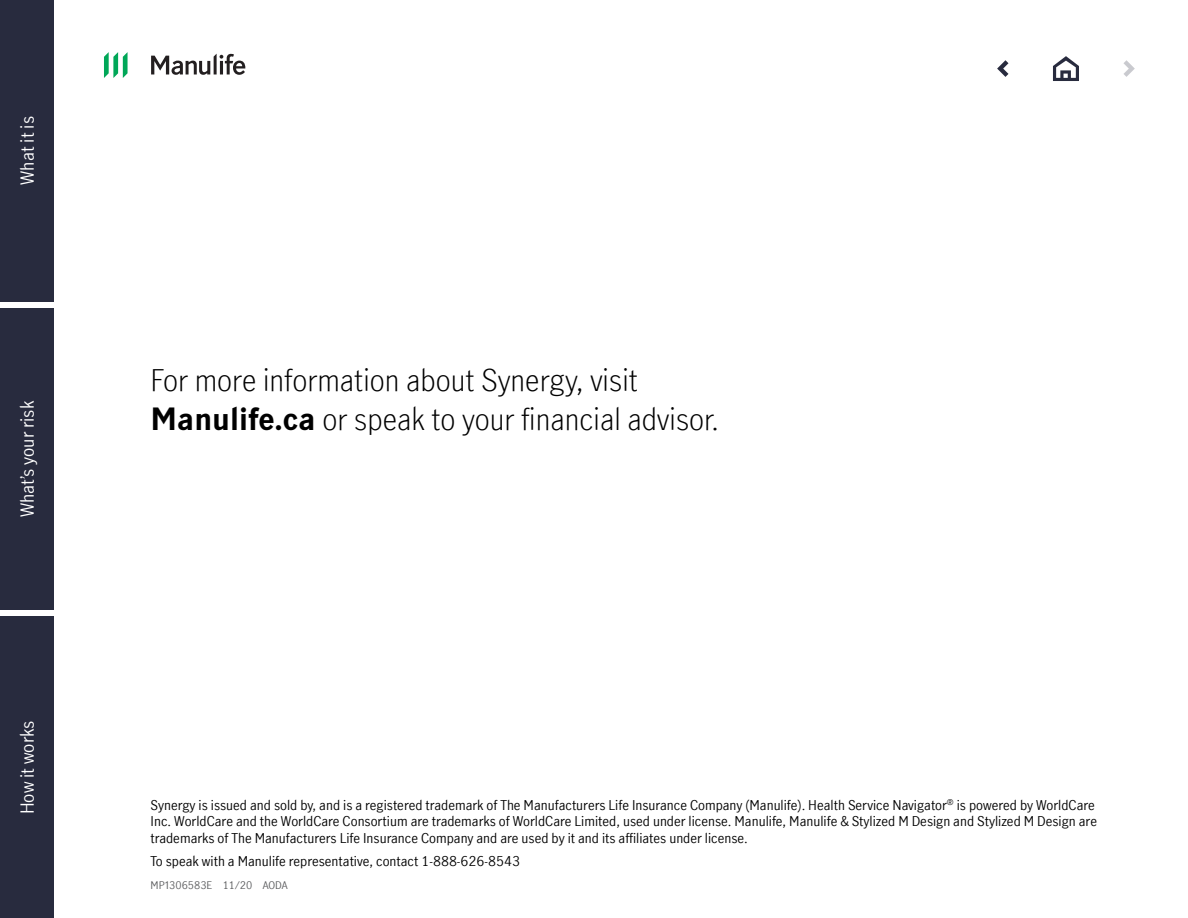
<style>
.page{position:relative;width:1188px;height:918px;background:#fff}
.page>*{position:absolute;margin:0;border:0;box-sizing:border-box;transform-origin:0 0}
.Headline_6_-_20_24{font:300 30px/39px "Manulife JH Sans Test 4 2";color:#000}
.t1{font:18px "Manulife JH Sans Test 4 2";color:#fff}
.Caption_2_-_9_11{font:13.5px/16.5px "Manulife JH Sans Test 4 2";color:#000}
.Job_code_date_-_7_10{font:10.5px "Manulife JH Sans Test 4 2";color:#58595b}
.s1{font-weight:700}
</style>
<div class="page">
<div style="left:0;top:0;width:54px;height:301px;background:#282b3e"></div>
<div style="left:0;top:617px;width:54px;height:301px;background:#282b3e"></div>
<div style="left:0;top:308px;width:54px;height:302px;background:#282b3e"></div>
<svg style="left:151px;top:54px;width:94px;height:21px"></svg>
<svg style="left:104px;top:52px;width:24px;height:26px"></svg>
<svg style="left:997px;top:60px;width:11px;height:17px"></svg>
<svg style="left:1053px;top:56px;width:26px;height:25px"></svg>
<svg style="left:1123px;top:60px;width:12px;height:17px"></svg>
<h2 class="t1" style="left:15px;top:185px;width:70px;rotate:-90deg">What it is</h2>
<h2 class="t1" style="left:15px;top:517px;width:118px;rotate:-90deg">What’s your risk</h2>
<h2 class="t1" style="left:15px;top:814px;width:95px;rotate:-90deg">How it works</h2>
<p class="Headline_6_-_20_24" style="left:151px;top:359px;width:570px">For more information about Synergy, visit<br><span class="s1">Manulife.ca</span> or speak to your financial advisor.</p>
<p class="Caption_2_-_9_11" style="left:151px;top:796px;width:948px">Synergy is issued and sold by, and is a registered trademark of The Manufacturers Life Insurance Company (Manulife). Health Service Navigator<sup>®</sup> is powered by WorldCare<br>Inc. WorldCare and the WorldCare Consortium are trademarks of WorldCare Limited, used under license. Manulife, Manulife &amp; Stylized M Design and Stylized M Design are trademarks of The Manufacturers Life Insurance Company and are used by it and its affiliates under license.</p>
<p class="Caption_2_-_9_11" style="left:151px;top:852px;width:371px">To speak with a Manulife representative, contact 1-888-626-8543</p>
<p class="Job_code_date_-_7_10" style="left:151px;top:878px;width:139px">MP1306583E 11/20 AODA</p>
</div>
